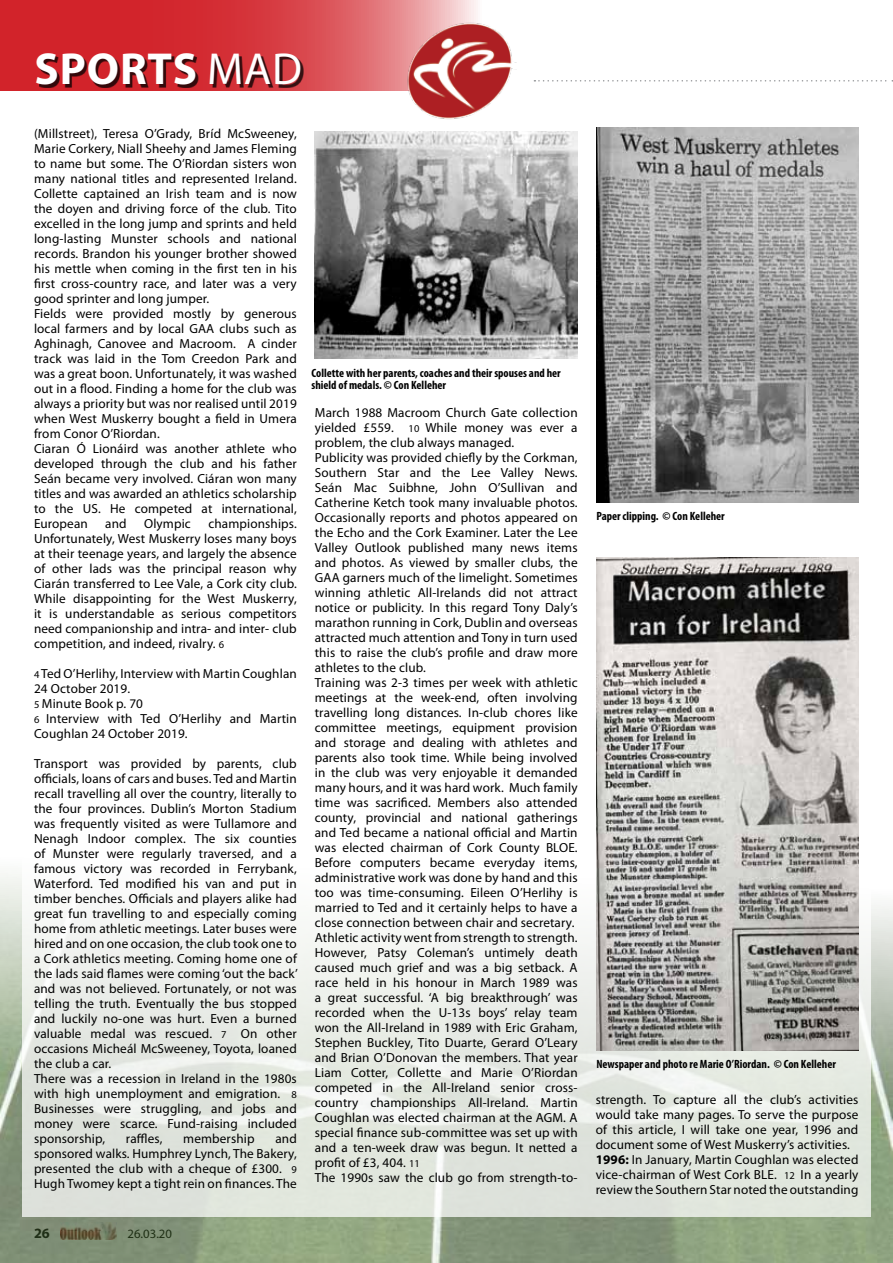
<style>
.page{position:relative;width:893px;height:1263px;background:#fff}
.page>*{position:absolute;margin:0;border:0;box-sizing:border-box;transform-origin:0 0}
.t1{font:700 45px "Myriad Pro";color:#fff}
.t2{font:45px "Myriad Pro";color:#fff}
.t3{font:700 14.25px "Myriad Pro";color:#000}
.t4{font:13.2px/15px "Myriad Pro";letter-spacing:.01em;color:#000}
.t5{font:12.75px "Myriad Pro";color:#000}
.t6{font:700 condensed 12px/12px "Myriad Pro";color:#000}
.s1{font-size:10.5px}
.s2{font-weight:700}
</style>
<div class="page">
<img style="left:0;top:873px;width:893px;height:390px">
<svg style="left:22px;top:873px;width:849px;height:344px"></svg>
<svg style="left:0;top:0;width:478px;height:91px;background:#d84349"></svg>
<img style="left:404px;top:17px;width:113px;height:115px">
<div style="left:39px;top:56px;width:265px;height:32px;background:#000;opacity:.75"></div>
<svg style="left:534px;top:80px;width:358px;height:2px"></svg>
<hr style="left:892px;top:0;width:1px;height:91px;background:#d2232a">
<img style="left:596px;top:128px;width:263px;height:375px">
<img style="left:315px;top:132px;width:262px;height:226px">
<img style="left:596px;top:557px;width:263px;height:493px">
<h1 class="t1" style="left:35px;top:39px;width:53px">SPORTS</h1>
<h1 class="t2" style="left:207px;top:41px;width:32px">mad</h1>
<p class="t4" style="left:34px;top:126px;width:264px">(Millstreet), Teresa O’Grady, Bríd McSweeney, Marie Corkery, Niall Sheehy and James Fleming to name but some. The O’Riordan sisters won many national titles and represented Ireland.<br>Collette captained an Irish team and is now the doyen and driving force of the club. Tito excelled in the long jump and sprints and held long-lasting Munster schools and national records. Brandon his younger brother showed his mettle when coming in the first ten in his first cross-country race, and later was a very good sprinter and long jumper.<br>Fields were provided mostly by generous local farmers and by local GAA clubs such as Aghinagh, Canovee and Macroom. A cinder track was laid in the Tom Creedon Park and was a great boon. Unfortunately, it was washed out in a flood. Finding a home for the club was always a priority but was nor realised until 2019 when West Muskerry bought a field in Umera from Conor O’Riordan.<br>Ciaran Ó Lionáird was another athlete who developed through the club and his father Seán became very involved. Ciáran won many titles and was awarded an athletics scholarship to the US. He competed at international, European</p>
<p class="t4" style="left:34px;top:516px;width:264px;text-align:justify;text-indent:174px">championships.<br>Unfortunately, West Muskerry loses many boys at their teenage years, and largely the absence of other lads was the principal reason why Ciarán transferred to Lee Vale, a Cork city club.<br>While disappointing for the West Muskerry, it is understandable as serious competitors need companionship and intra- and inter- club competition, and indeed, rivalry. <span class="s1">6</span></p>
<p class="t4" style="left:34px;top:666px;width:264px"><span class="s1">4</span> Ted O’Herlihy, Interview with Martin Coughlan<br>24 October 2019.<br><span class="s1">5</span> Minute Book p. 70<br><span class="s1">6</span> Interview with Ted O’Herlihy and Martin<br>Coughlan 24 October 2019.</p>
<p class="t4" style="left:34px;top:756px;width:265px">Transport was provided by parents, club officials, loans of cars and buses. Ted and Martin recall travelling all over the country, literally to the four provinces. Dublin’s Morton Stadium was frequently visited as were Tullamore and Nenagh Indoor complex. The six counties of Munster were regularly traversed, and a famous victory was recorded in Ferrybank, Waterford. Ted modified his van and put in timber benches. Officials and players alike had great fun travelling to and especially coming home from athletic meetings. Later buses were hired and on one occasion, the club took one to a Cork athletics meeting. Coming home one of the lads said flames were coming ‘out the back’ and was not believed. Fortunately, or not was telling the truth. Eventually the bus stopped and luckily no-one was hurt. Even a burned valuable medal was rescued. <span class="s1">7</span> On other occasions Micheál McSweeney, Toyota, loaned the club a car.<br>There was a recession in Ireland in the 1980s with high unemployment and emigration. <span class="s1">8<br></span>Businesses were struggling, and jobs and money were scarce. Fund-raising included sponsorship,</p>
<p class="t4" style="left:105px;top:516px;width:23px">and</p>
<p class="t4" style="left:144px;top:516px;width:48px">Olympic</p>
<p class="t4" style="left:126px;top:1131px;width:38px">raffles,</p>
<p class="t4" style="left:183px;top:1131px;width:73px">membership</p>
<p class="t4" style="left:34px;top:1131px;width:264px;text-align:justify;text-indent:241px">and sponsored walks. Humphrey Lynch, The Bakery, presented the club with a cheque of £300. <span class="s1">9<br></span>Hugh Twomey kept a tight rein on finances. The</p>
<p class="t6" style="left:311px;top:367px;width:251px">Collette with her parents, coaches and their spouses and her shield of medals. © Con Kelleher</p>
<p class="t4" style="left:315px;top:405px;width:264px">March 1988 Macroom Church Gate collection yielded £559. <span class="s1">10</span> While money was ever a problem, the club always managed.<br>Publicity was provided chiefly by the Corkman, Southern Star and the Lee Valley News.<br>Seán Mac Suibhne, John O’Sullivan and Catherine Ketch took many invaluable photos.<br>Occasionally reports and photos appeared on the Echo and the Cork Examiner. Later the Lee Valley Outlook published many news items and photos. As viewed by smaller clubs, the GAA garners much of the limelight. Sometimes winning athletic All-Irelands did not attract notice or publicity. In this regard Tony Daly’s marathon running in Cork, Dublin and overseas attracted much attention and Tony in turn used this to raise the club’s profile and draw more athletes to the club.<br>Training was 2-3 times per week with athletic meetings at the week-end, often involving travelling long distances. In-club chores like committee meetings, equipment provision and storage and dealing with athletes and parents also took time. While being involved in the club was very enjoyable it demanded many hours, and it was hard work. Much family time was sacrificed. Members also attended county, provincial and national gatherings and Ted became a national official and Martin was elected chairman of Cork County BLOE.<br>Before computers became everyday items, administrative work was done by hand and this too was time-consuming. Eileen O’Herlihy is married to Ted and it certainly helps to have a close connection between chair and secretary.<br>Athletic activity went from strength to strength.<br>However, Patsy Coleman’s untimely death caused much grief and was a big setback. A race held in his honour in March 1989 was a great successful. ‘A big breakthrough’ was recorded when the U-13s boys’ relay team won the All-Ireland in 1989 with Eric Graham, Stephen Buckley, Tito Duarte, Gerard O’Leary and Brian O’Donovan the members. That year Liam Cotter, Collette and Marie O’Riordan competed in the All-Ireland senior cross&shy;country championships All-Ireland. Martin Coughlan was elected chairman at the AGM. A special finance sub-committee was set up with and a ten-week draw was begun. It netted a profit of £3, 404. <span class="s1">11<br></span>The 1990s saw the club go from strength-to-</p>
<p class="t3" style="left:34px;top:1224px;width:17px">26</p>
<p class="t5" style="left:128px;top:1226px;width:46px">26.03.20</p>
<p class="t6" style="left:596px;top:510px;width:130px">Paper clipping. © Con Kelleher</p>
<p class="t6" style="left:596px;top:1057px;width:241px">Newspaper and photo re Marie O’Riordan. © Con Kelleher</p>
<p class="t4" style="left:596px;top:1092px;width:264px">strength. To capture all the club’s activities would take many pages. To serve the purpose of this article, I will take one year, 1996 and document some of West Muskerry’s activities.<br><span class="s2">1996:</span> In January, Martin Coughlan was elected vice-chairman of West Cork BLE. <span class="s1">12</span> In a yearly review the Southern Star noted the outstanding</p>
</div>
